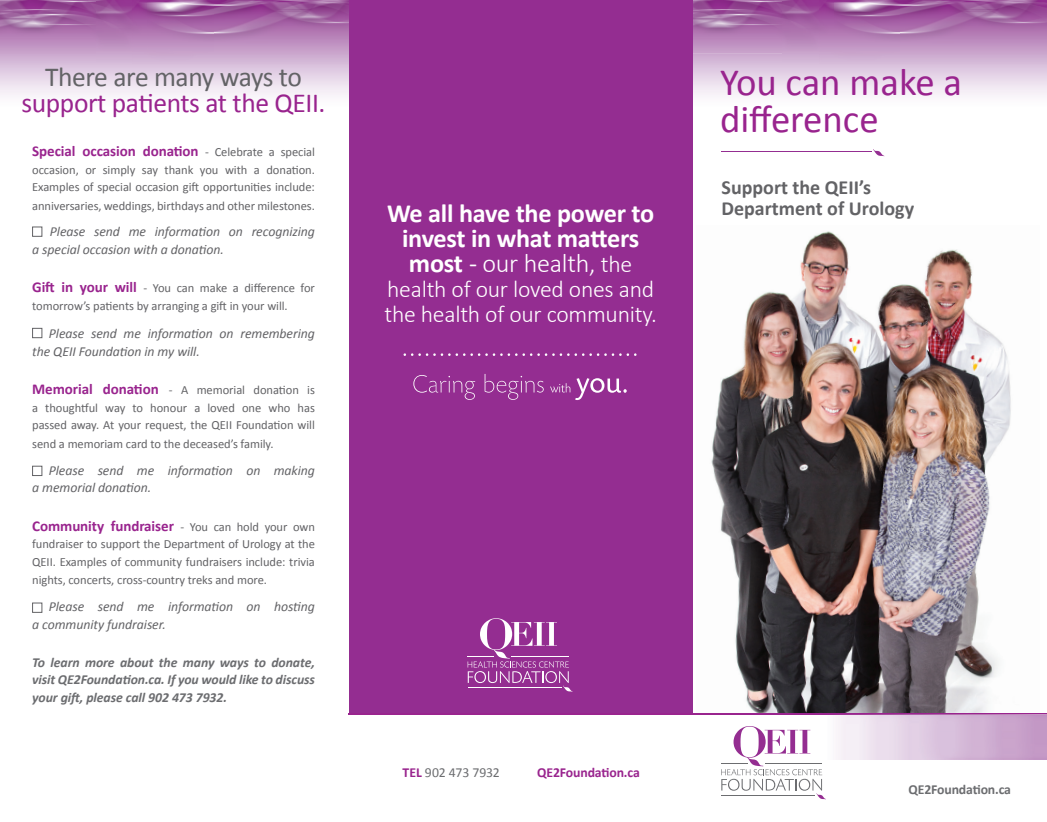
<style>
.page{position:relative;width:1047px;height:822px;background:#fff}
.page>*{position:absolute;margin:0;border:0;box-sizing:border-box;transform-origin:0 0}
.t1{font:38.75px/37.5px "Calibri";color:#99248e}
.t2{font:27.5px "Calibri";letter-spacing:-.015em;color:#99248e}
.t3{font:27.5px "Calibri";letter-spacing:-.025em;color:#636366}
.t4{font:700 26.25px/25px "Calibri";letter-spacing:-.01em;color:#fff;text-align:center}
.t5{font:300 23.75px/25px "Calibri";letter-spacing:-.01em;color:#fff}
.t6{font:700 20px/21.2px "Calibri";color:#636366}
.t7{font:700 15px "Calibri";letter-spacing:-.005em;color:#99248e}
.t8{font:italic 13.75px/17.5px "Calibri";letter-spacing:-.005em;color:#636366}
.t9{font:italic 700 13.75px/17.5px "Calibri";letter-spacing:-.005em;color:#6c6d70;text-align:justify}
.t10{font:700 13.75px "Calibri";letter-spacing:-.01em;color:#6c6d70}
.t11{font:700 13.75px "Calibri";letter-spacing:-.01em;color:#99248e}
.t12{font:13.75px "Calibri";letter-spacing:-.01em;color:#6c6d70}
.t13{font:12.5px/17.8px "Calibri";letter-spacing:-.005em;color:#636366;text-align:justify}
.s1{font-weight:400;font-size:12.5px;color:#636366}
.s2{font-weight:700;font-size:15px;color:#99248e}
.s3{font-weight:400}
.s4{font-weight:300}
.s5{font-weight:300;font-size:23.75px}
.s6{font-weight:700;color:#99248e}
</style>
<div class="page">
<img style="left:711px;top:231px;width:300px;height:482px">
<svg style="left:692px;top:53px;width:354px;height:146px"></svg>
<svg style="left:0;top:53px;width:349px;height:43px;background:#e6d6e8"></svg>
<img style="left:692px;top:51px;width:90px;height:2px">
<img style="left:692px;top:0;width:90px;height:51px">
<img style="left:0;top:0;width:96px;height:53px">
<img style="left:819px;top:61px;width:227px;height:2px">
<img style="left:782px;top:0;width:264px;height:61px">
<svg style="left:819px;top:51px;width:13px;height:2px"></svg>
<img style="left:819px;top:0;width:80px;height:51px">
<img style="left:133px;top:61px;width:216px;height:2px">
<img style="left:96px;top:0;width:253px;height:61px">
<svg style="left:133px;top:51px;width:13px;height:2px"></svg>
<img style="left:133px;top:0;width:80px;height:51px">
<div style="left:349px;top:0;width:343px;height:714px;background:#942d91"></div>
<hr style="left:349px;top:713px;width:697px;height:1px;background:#99248e">
<svg style="left:405px;top:353px;width:222px;height:3px"></svg>
<svg style="left:721px;top:726px;width:104px;height:73px"></svg>
<svg style="left:467px;top:618px;width:105px;height:73px"></svg>
<img style="left:827px;top:714px;width:219px;height:44px">
<svg style="left:413px;top:374px;width:213px;height:26px"></svg>
<svg style="left:872px;top:149px;width:12px;height:7px"></svg>
<hr style="left:721px;top:151px;width:150px;height:1px;background:#942d91">
<div style="left:32px;top:226px;width:10px;height:10px;border:1px solid #636366"></div>
<div style="left:32px;top:465px;width:10px;height:10px;border:1px solid #636366"></div>
<div style="left:32px;top:602px;width:10px;height:10px;border:1px solid #636366"></div>
<div style="left:32px;top:328px;width:10px;height:10px;border:1px solid #636366"></div>
<h2 class="t3" style="left:45px;top:59px;width:258px">There are many ways to</h2>
<h2 class="t2" style="left:22px;top:86px;width:305px">support patients at the QEII.</h2>
<p class="t7" style="left:32px;top:142px;width:284px">Special occasion donation <span class="s1">- Celebrate a special</span></p>
<p class="t13" style="left:32px;top:161px;width:284px">occasion, or simply say thank you with a donation.<br>Examples of special occasion gift opportunities include: anniversaries, weddings, birthdays and other milestones.</p>
<p class="t8" style="left:32px;top:222px;width:284px;text-indent:18px">Please send me information on recognizing a special occasion with a donation.</p>
<p class="t13" style="left:32px;top:279px;width:284px;line-height:18.1px"><span class="s2">Gift in your will</span> - You can make a difference for tomorrow’s patients by arranging a gift in your will.</p>
<p class="t8" style="left:32px;top:323px;width:284px;line-height:18.1px;text-indent:17px">Please send me information on remembering the QEII Foundation in my will.</p>
<p class="t13" style="left:32px;top:381px;width:284px"><span class="s2">Memorial donation</span> - A memorial donation is a thoughtful way to honour a loved one who has passed away. At your request, the QEII Foundation will send a memoriam card to the deceased’s family.</p>
<p class="t8" style="left:32px;top:460px;width:284px;text-indent:17px">Please send me information on making a memorial donation.</p>
<p class="t7" style="left:32px;top:516px;width:284px">Community fundraiser <span class="s1">- You can hold your own</span></p>
<p class="t13" style="left:32px;top:535px;width:284px">fundraiser to support the Department of Urology at the QEII. Examples of community fundraisers include: trivia nights, concerts, cross-country treks and more.</p>
<p class="t8" style="left:32px;top:597px;width:284px;text-indent:17px">Please send me information on hosting a community fundraiser.</p>
<p class="t9" style="left:32px;top:653px;width:284px">To learn more about the many ways to donate, visit QE2Foundation.ca. If you would like to discuss your gift, please call 902 473 7932.</p>
<h3 class="t4" style="left:387px;top:200px;width:269px">We all have the power to invest in what matters most <span class="s3">-</span> <span class="s4">our health,</span> <span class="s5">the</span></h3>
<h3 class="t5" style="left:384px;top:276px;width:274px">health of our loved ones and the health of our community.</h3>
<p class="t12" style="left:402px;top:763px;width:99px"><span class="s6">TEL</span> 902 473 7932</p>
<p class="t11" style="left:537px;top:763px;width:104px">QE2Foundation.ca</p>
<h1 class="t1" style="left:720px;top:63px;width:243px">You can make a difference</h1>
<h3 class="t6" style="left:721px;top:177px;width:194px">Support the QEII’s<br>Department of Urology</h3>
<p class="t10" style="left:908px;top:780px;width:104px">QE2Foundation.ca</p>
</div>
